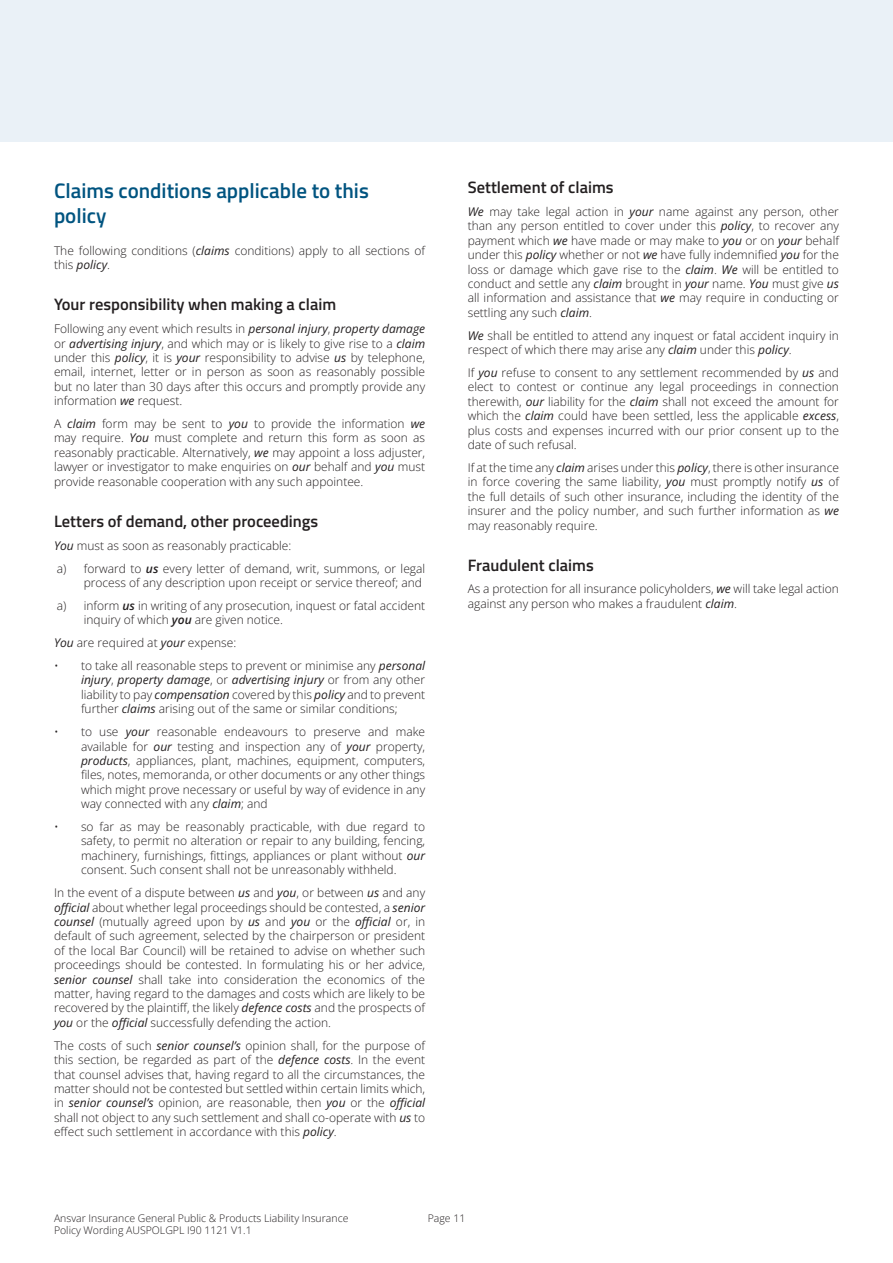
<style>
.page{position:relative;width:893px;height:1263px;background:#fff}
.page>*{position:absolute;margin:0;border:0;box-sizing:border-box;transform-origin:0 0}
.Heading{font:600 21px/25.2px "Titillium Web";color:#005480}
.Subheading_copy{font:600 16.5px "Titillium Web";color:#231f20}
.Bidy_Copy_copy{font:300 12px/14.4px "Open Sans";color:#231f20;text-align:justify}
.t1{font:300 10.5px "Open Sans";color:#231f20}
.s1{font-weight:400;font-style:italic}
.s2{font-weight:600;font-style:italic}
</style>
<div class="page">
<div style="left:0;top:0;width:893px;height:142px;background:#eaf1f7"></div>
<p class="Heading" style="left:54px;top:177px;width:316px">Claims conditions applicable to this policy</p>
<p class="Bidy_Copy_copy" style="left:54px;top:243px;width:373px">The following conditions (<span class="s1">claims</span> conditions) apply to all sections of this <span class="s1">policy</span>.</p>
<p class="Subheading_copy" style="left:54px;top:292px;width:284px">Your responsibility when making a claim</p>
<p class="Bidy_Copy_copy" style="left:54px;top:321px;width:373px">Following any event which results in <span class="s1">personal injury</span>, <span class="s1">property damage </span>or <span class="s1">advertising injury</span>, and which may or is likely to give rise to a <span class="s1">claim </span>under this <span class="s1">policy</span>, it is <span class="s1">your</span> responsibility to advise <span class="s1">us</span> by telephone, email, internet, letter or in person as soon as reasonably possible but no later than 30 days after this occurs and promptly provide any information <span class="s1">we</span> request.</p>
<p class="Bidy_Copy_copy" style="left:54px;top:416px;width:373px">A <span class="s1">claim</span> form may be sent to <span class="s1">you</span> to provide the information <span class="s1">we </span>may require. <span class="s1">You</span> must complete and return this form as soon as reasonably practicable. Alternatively, <span class="s1">we</span> may appoint a loss adjuster, lawyer or investigator to make enquiries on <span class="s1">our</span> behalf and <span class="s1">you</span> must provide reasonable cooperation with any such appointee.</p>
<p class="Subheading_copy" style="left:54px;top:508px;width:266px">Letters of demand, other proceedings</p>
<p class="Bidy_Copy_copy" style="left:54px;top:538px;width:239px"><span class="s1">You</span> must as soon as reasonably practicable:</p>
<p class="Bidy_Copy_copy" style="left:57px;top:561px;width:370px;text-align:right">a) forward to <span class="s2">us</span> every letter of demand, writ, summons, or legal process of any description upon receipt or service thereof; and</p>
<p class="Bidy_Copy_copy" style="left:84px;top:598px;width:343px;text-indent:-27px">a) inform <span class="s2">us</span> in writing of any prosecution, inquest or fatal accident inquiry of which <span class="s2">you</span> are given notice.</p>
<p class="Bidy_Copy_copy" style="left:54px;top:635px;width:184px"><span class="s1">You</span> are required at <span class="s1">your</span> expense:</p>
<p class="Bidy_Copy_copy" style="left:81px;top:658px;width:346px;text-indent:-27px">• to take all reasonable steps to prevent or minimise any <span class="s1">personal injury</span>, <span class="s1">property damage</span>, or <span class="s1">advertising injury</span> or from any other liability to pay <span class="s1">compensation</span> covered by this <span class="s1">policy</span> and to prevent further <span class="s1">claims</span> arising out of the same or similar conditions;</p>
<p class="Bidy_Copy_copy" style="left:81px;top:724px;width:346px;text-indent:-27px">• to use <span class="s1">your</span> reasonable endeavours to preserve and make available for <span class="s1">our</span> testing and inspection any of <span class="s1">your</span> property, <span class="s1">products</span>, appliances, plant, machines, equipment, computers, files, notes, memoranda, or other documents or any other things which might prove necessary or useful by way of evidence in any way connected with any <span class="s1">claim</span>; and</p>
<p class="Bidy_Copy_copy" style="left:81px;top:819px;width:346px;text-indent:-27px">• so far as may be reasonably practicable, with due regard to safety, to permit no alteration or repair to any building, fencing, machinery, furnishings, fittings, appliances or plant without <span class="s1">our </span>consent. Such consent shall not be unreasonably withheld.</p>
<p class="Bidy_Copy_copy" style="left:54px;top:885px;width:373px">In the event of a dispute between <span class="s1">us</span> and <span class="s1">you</span>, or between <span class="s1">us</span> and any <span class="s1">official</span> about whether legal proceedings should be contested, a <span class="s1">senior counsel</span> (mutually agreed upon by <span class="s1">us</span> and <span class="s1">you</span> or the <span class="s1">official</span> or, in default of such agreement, selected by the chairperson or president of the local Bar Council) will be retained to advise on whether such proceedings should be contested. In formulating his or her advice, <span class="s1">senior counsel</span> shall take into consideration the economics of the matter, having regard to the damages and costs which are likely to be recovered by the plaintiff, the likely <span class="s1">defence costs</span> and the prospects of <span class="s1">you</span> or the <span class="s1">official</span> successfully defending the action.</p>
<p class="Bidy_Copy_copy" style="left:54px;top:1038px;width:373px">The costs of such <span class="s1">senior counsel’s</span> opinion shall, for the purpose of this section, be regarded as part of the <span class="s1">defence costs</span>. In the event that counsel advises that, having regard to all the circumstances, the matter should not be contested but settled within certain limits which, in <span class="s1">senior counsel’s</span> opinion, are reasonable, then <span class="s1">you</span> or the <span class="s1">official </span>shall not object to any such settlement and shall co-operate with <span class="s1">us</span> to effect such settlement in accordance with this <span class="s1">policy</span>.</p>
<p class="Subheading_copy" style="left:468px;top:175px;width:147px">Settlement of claims</p>
<p class="Bidy_Copy_copy" style="left:468px;top:204px;width:373px"><span class="s1">We</span> may take legal action in <span class="s1">your</span> name against any person, other than any person entitled to cover under this <span class="s1">policy</span>, to recover any payment which <span class="s1">we</span> have made or may make to <span class="s1">you</span> or on <span class="s1">your</span> behalf under this <span class="s1">policy</span> whether or not <span class="s1">we</span> have fully indemnified <span class="s1">you</span> for the loss or damage which gave rise to the <span class="s1">claim</span>. <span class="s1">We</span> will be entitled to conduct and settle any <span class="s1">claim</span> brought in <span class="s1">your</span> name. <span class="s1">You</span> must give <span class="s1">us </span>all information and assistance that <span class="s1">we</span> may require in conducting or settling any such <span class="s1">claim</span>.</p>
<p class="Bidy_Copy_copy" style="left:468px;top:328px;width:373px"><span class="s1">We</span> shall be entitled to attend any inquest or fatal accident inquiry in respect of which there may arise any <span class="s1">claim</span> under this <span class="s1">policy</span>.</p>
<p class="Bidy_Copy_copy" style="left:468px;top:365px;width:373px">If <span class="s1">you</span> refuse to consent to any settlement recommended by <span class="s1">us</span> and elect to contest or continue any legal proceedings in connection therewith, <span class="s1">our</span> liability for the <span class="s1">claim</span> shall not exceed the amount for which the <span class="s1">claim</span> could have been settled, less the applicable <span class="s1">excess</span>, plus costs and expenses incurred with our prior consent up to the date of such refusal.</p>
<p class="Bidy_Copy_copy" style="left:468px;top:460px;width:373px">If at the time any <span class="s1">claim</span> arises under this <span class="s1">policy</span>, there is other insurance in force covering the same liability, <span class="s1">you</span> must promptly notify <span class="s1">us</span> of the full details of such other insurance, including the identity of the insurer and the policy number, and such further information as <span class="s1">we </span>may reasonably require.</p>
<p class="Subheading_copy" style="left:468px;top:552px;width:128px">Fraudulent claims</p>
<p class="Bidy_Copy_copy" style="left:468px;top:582px;width:373px">As a protection for all insurance policyholders, <span class="s1">we</span> will take legal action against any person who makes a fraudulent <span class="s1">claim</span>.</p>
<p class="t1" style="left:54px;top:1211px;width:296px">Ansvar Insurance General Public &amp; Products Liability Insurance</p>
<p class="t1" style="left:428px;top:1211px;width:39px">Page 11</p>
<p class="t1" style="left:54px;top:1223px;width:199px">Policy Wording AUSPOLGPL I90 1121 V1.1</p>
</div>
